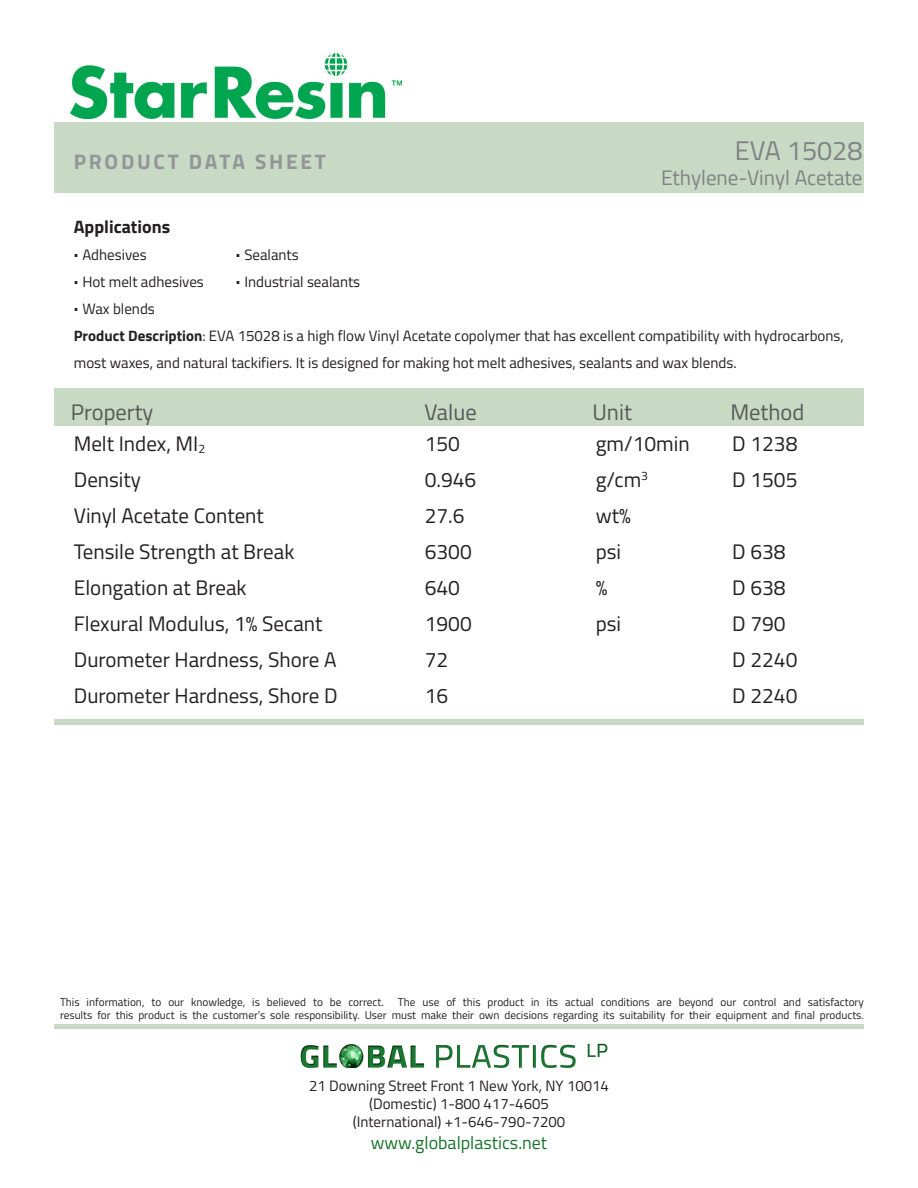
<style>
.page{position:relative;width:918px;height:1188px;background:#fff}
.page>*{position:absolute;margin:0;border:0;box-sizing:border-box;transform-origin:0 0}
.t1{font:27px "Titillium Web";color:#808285}
.t2{font:22.5px "Titillium Web";color:#57585a}
.t3{font:21px "Titillium Web";color:#231f20}
.t4{font:21px "Titillium Web";color:#808285}
.t5{font:700 21px "Titillium Web";letter-spacing:.13em;color:#939598}
.t6{font:18px "Titillium Web";color:#19732d}
.Disclaimer{font:700 18px "Titillium Web";color:#231f20}
.Disclaimer-2{font:15px/27px "Titillium Web";color:#231f20}
.Disclaimer-3{font:11.25px/13.5px "Titillium Web";color:#231f20}
.s1{font-weight:700;font-size:18px}
.s2{font-weight:700}
</style>
<div class="page">
<div style="left:54px;top:389px;width:810px;height:37px;background:#c8d9c4"></div>
<div style="left:54px;top:122px;width:810px;height:71px;background:#c8d9c4"></div>
<img style="left:70px;top:54px;width:332px;height:65px">
<div style="left:54px;top:720px;width:810px;height:5px;background:#c8d9c4"></div>
<img style="left:300px;top:1043px;width:308px;height:25px">
<div style="left:54px;top:1024px;width:810px;height:5px;background:#c8d9c4"></div>
<p class="t5" style="left:74px;top:146px;width:254px">PRODUCT DATA SHEET</p>
<p class="t1" style="left:735px;top:131px;width:129px">EVA 15028</p>
<p class="t4" style="left:661px;top:163px;width:203px">Ethylene-Vinyl Acetate</p>
<p class="Disclaimer" style="left:74px;top:213px;width:98px">Applications</p>
<p class="Disclaimer-2" style="left:74px;top:240px;width:74px"><span class="s1">·</span> Adhesives</p>
<p class="Disclaimer-2" style="left:236px;top:240px;width:65px"><span class="s1">·</span> Sealants</p>
<p class="Disclaimer-2" style="left:74px;top:267px;width:132px"><span class="s1">·</span> Hot melt adhesives</p>
<p class="Disclaimer-2" style="left:236px;top:267px;width:126px"><span class="s1">·</span> Industrial sealants</p>
<p class="Disclaimer-2" style="left:74px;top:294px;width:83px"><span class="s1">·</span> Wax blends</p>
<p class="Disclaimer-2" style="left:74px;top:321px;width:772px"><span class="s2">Product Description</span>: EVA 15028 is a high flow Vinyl Acetate copolymer that has excellent compatibility with hydrocarbons, most waxes, and natural tackifiers. It is designed for making hot melt adhesives, sealants and wax blends.</p>
<p class="t2" style="left:71px;top:396px;width:84px">Property</p>
<p class="t2" style="left:424px;top:396px;width:54px">Value</p>
<p class="t2" style="left:592px;top:396px;width:41px">Unit</p>
<p class="t2" style="left:730px;top:396px;width:75px">Method</p>
<p class="t3" style="left:74px;top:428px;width:133px">Melt Index, MI<sub>2</sub></p>
<p class="t3" style="left:425px;top:428px;width:37px">150</p>
<p class="t3" style="left:596px;top:428px;width:95px">gm/10min</p>
<p class="t3" style="left:732px;top:428px;width:67px">D 1238</p>
<p class="t3" style="left:74px;top:464px;width:69px">Density</p>
<p class="t3" style="left:425px;top:464px;width:53px">0.946</p>
<p class="t3" style="left:596px;top:464px;width:54px">g/cm<sup>3</sup></p>
<p class="t3" style="left:732px;top:464px;width:67px">D 1505</p>
<p class="t3" style="left:74px;top:500px;width:192px">Vinyl Acetate Content</p>
<p class="t3" style="left:425px;top:500px;width:41px">27.6</p>
<p class="t3" style="left:596px;top:500px;width:37px">wt%</p>
<p class="t3" style="left:74px;top:536px;width:222px">Tensile Strength at Break</p>
<p class="t3" style="left:425px;top:536px;width:49px">6300</p>
<p class="t3" style="left:596px;top:536px;width:27px">psi</p>
<p class="t3" style="left:732px;top:536px;width:55px">D 638</p>
<p class="t3" style="left:74px;top:572px;width:174px">Elongation at Break</p>
<p class="t3" style="left:425px;top:572px;width:37px">640</p>
<p class="t3" style="left:596px;top:572px;width:13px">%</p>
<p class="t3" style="left:732px;top:572px;width:55px">D 638</p>
<p class="t3" style="left:74px;top:608px;width:250px">Flexural Modulus, 1% Secant</p>
<p class="t3" style="left:425px;top:608px;width:49px">1900</p>
<p class="t3" style="left:596px;top:608px;width:27px">psi</p>
<p class="t3" style="left:732px;top:608px;width:55px">D 790</p>
<p class="t3" style="left:74px;top:644px;width:264px">Durometer Hardness, Shore A</p>
<p class="t3" style="left:425px;top:644px;width:25px">72</p>
<p class="t3" style="left:732px;top:644px;width:67px">D 2240</p>
<p class="t3" style="left:74px;top:680px;width:265px">Durometer Hardness, Shore D</p>
<p class="t3" style="left:425px;top:680px;width:25px">16</p>
<p class="t3" style="left:732px;top:680px;width:67px">D 2240</p>
<p class="Disclaimer-3" style="left:60px;top:995px;width:805px">This information, to our knowledge, is believed to be correct. The use of this product in its actual conditions are beyond our control and satisfactory results for this product is the customer’s sole responsibility. User must make their own decisions regarding its suitability for their equipment and final products.</p>
<p class="Disclaimer-2" style="left:309px;top:1072px;width:301px">21 Downing Street Front 1 New York, NY 10014</p>
<p class="Disclaimer-2" style="left:369px;top:1090px;width:181px">(Domestic) 1-800 417-4605</p>
<p class="Disclaimer-2" style="left:353px;top:1108px;width:214px">(International) +1-646-790-7200</p>
<p class="t6" style="left:371px;top:1129px;width:178px">www.globalplastics.net</p>
</div>
